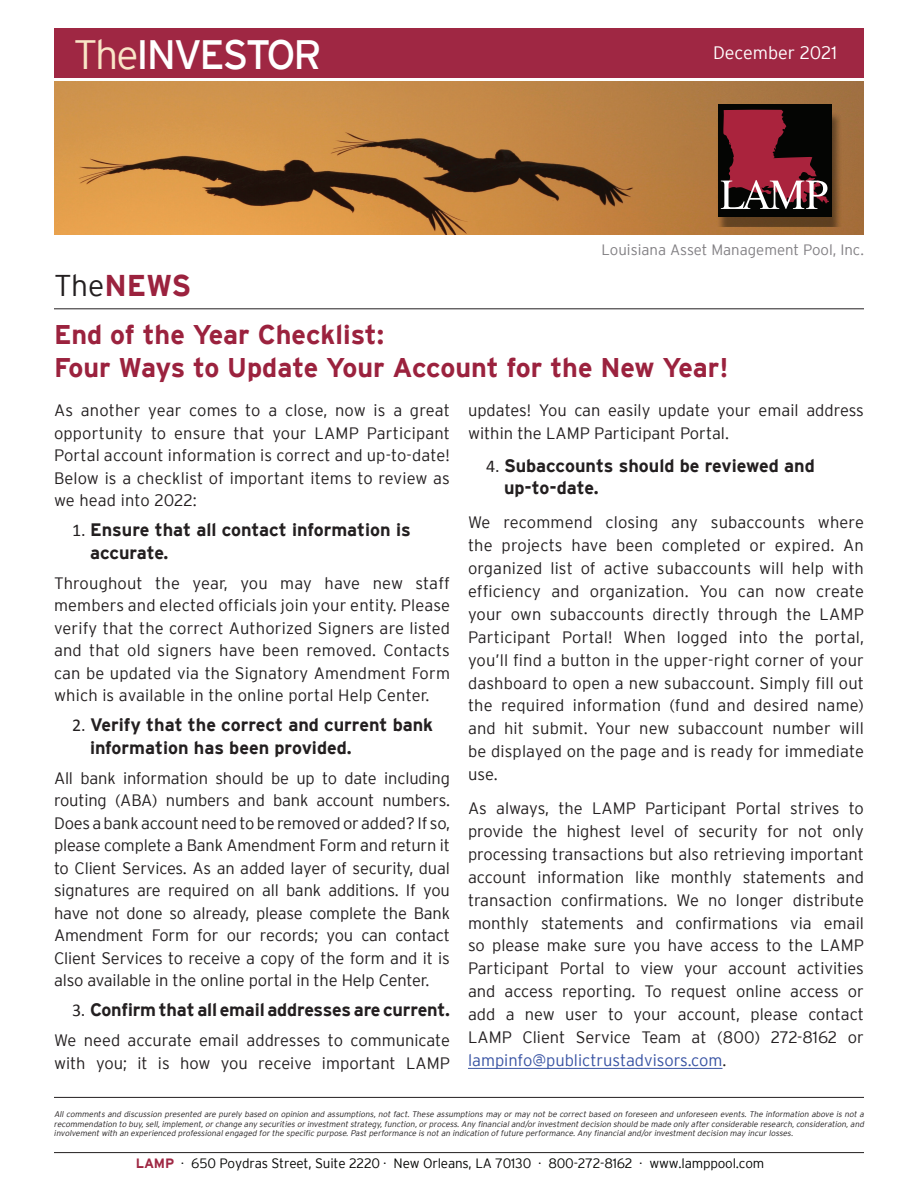
<style>
.page{position:relative;width:918px;height:1188px;background:#fff}
.page>*{position:absolute;margin:0;border:0;box-sizing:border-box;transform-origin:0 0}
.t1{font:40.95px "Interstate";letter-spacing:-.06em;color:#fff}
.t2{font:700 30px "Interstate";color:#9b223e}
.t3{font:700 27px/32.4px "Interstate";color:#9b223e}
.t4{font:700 18px/22.5px "Interstate";color:#231f20}
.t5{font:300 18px "Interstate";color:#fff}
.t6{font:300 16.5px/23px "Interstate";color:#231f20;text-align:justify}
.t7{font:300 15px "Interstate";color:#817f83}
.t8{font:300 13.5px "Interstate";letter-spacing:-.015em;color:#040503}
.t9{font:italic 300 8.25px/9px "Interstate";color:#231f20;text-align:justify}
.s1{font-weight:300;color:#f9e5c7}
.s2{font-weight:300;color:#231f20}
.s3{font-family:"Calibri";font-weight:400}
.s4{color:#3853a3}
.s5{font-weight:700;color:#9f2743}
.s6{font-size:7.5px}
</style>
<div class="page">
<img style="left:54px;top:82px;width:810px;height:152px">
<div style="left:54px;top:29px;width:810px;height:49px;background:#9f2743"></div>
<div style="left:716px;top:102px;width:126px;height:125px;background:#040503;opacity:.45"></div>
<div style="left:719px;top:105px;width:113px;height:112px;background:#040503"></div>
<svg style="left:721px;top:109px;width:108px;height:100px"></svg>
<hr style="left:54px;top:308px;width:810px;height:1px;background:#231f20">
<hr style="left:54px;top:1152px;width:810px;height:1px;background:#231f20">
<hr style="left:468px;top:1068px;width:254px;height:1px;background:#3853a3">
<hr style="left:54px;top:1097px;width:810px;height:1px;background:#231f20">
<h1 class="t1" style="left:74px;top:32px;width:250px"><span class="s1">The</span>INVESTOR</h1>
<p class="t5" style="left:713px;top:43px;width:125px">December 2021</p>
<p class="t7" style="left:602px;top:241px;width:264px">Louisiana Asset Management Pool, Inc.</p>
<h2 class="t2" style="left:54px;top:269px;width:139px"><span class="s2">The</span>NEWS</h2>
<h3 class="t3" style="left:54px;top:318px;width:676px">End of the Year Checklist:<br>Four Ways to Update Your Account for the New Year!</h3>
<p class="t6" style="left:54px;top:399px;width:398px;line-height:22.5px">As another year comes to a close, now is a great opportunity to ensure that your LAMP Participant Portal account information is correct and up-to-date!<br>Below is a checklist of important items to review as we head into 2022:</p>
<p class="t4" style="left:90px;top:519px;width:322px;text-indent:-18px"><span class="s3">1.</span> Ensure that all contact information is accurate.</p>
<p class="t6" style="left:54px;top:572px;width:398px;line-height:22.5px">Throughout the year, you may have new staff members and elected officials join your entity. Please verify that the correct Authorized Signers are listed and that old signers have been removed. Contacts can be updated via the Signatory Amendment Form which is available in the online portal Help Center.</p>
<p class="t4" style="left:90px;top:714px;width:345px;text-indent:-18px"><span class="s3">2.</span> Verify that the correct and current bank information has been provided.</p>
<p class="t6" style="left:54px;top:767px;width:398px;line-height:22.5px">All bank information should be up to date including routing (ABA) numbers and bank account numbers.<br>Does a bank account need to be removed or added? If so, please complete a Bank Amendment Form and return it to Client Services. As an added layer of security, dual signatures are required on all bank additions. If you have not done so already, please complete the Bank Amendment Form for our records; you can contact Client Services to receive a copy of the form and it is also available in the online portal in the Help Center.</p>
<p class="t4" style="left:72px;top:999px;width:379px"><span class="s3">3.</span> Confirm that all email addresses are current.</p>
<p class="t6" style="left:54px;top:1029px;width:398px;line-height:22.5px">We need accurate email addresses to communicate with you; it is how you receive important LAMP</p>
<p class="t6" style="left:468px;top:399px;width:397px;line-height:22.5px">updates! You can easily update your email address within the LAMP Participant Portal.</p>
<p class="t4" style="left:504px;top:454px;width:312px;text-indent:-18px"><span class="s3">4.</span> Subaccounts should be reviewed and up-to-date.</p>
<p class="t6" style="left:468px;top:510px;width:398px">We recommend closing any subaccounts where the projects have been completed or expired. An organized list of active subaccounts will help with efficiency and organization. You can now create your own subaccounts directly through the LAMP Participant Portal! When logged into the portal, you’ll find a button in the upper-right corner of your dashboard to open a new subaccount. Simply fill out the required information (fund and desired name) and hit submit. Your new subaccount number will be displayed on the page and is ready for immediate use.</p>
<p class="t6" style="left:468px;top:796px;width:398px">As always, the LAMP Participant Portal strives to provide the highest level of security for not only processing transactions but also retrieving important account information like monthly statements and transaction confirmations. We no longer distribute monthly statements and confirmations via email so please make sure you have access to the LAMP Participant Portal to view your account activities and access reporting. To request online access or add a new user to your account, please contact LAMP Client Service Team at (800) 272-8162 or <span class="s4">lampinfo@publictrustadvisors.com</span>.</p>
<p class="t9" style="left:54px;top:1110px;width:813px">All comments and discussion presented are purely based on opinion and assumptions, not fact. These assumptions may or may not be correct based on foreseen and unforeseen events. The information above is not a recommendation to buy,sell,implement,or change any securities or investment strategy,function,or process.Any financialand/or investment decision should be made only after considerable research,consideration,and involvement with an experienced professional engaged for the specific purpose. Past performance is not an indication of future performance. Any financial and/or investment decision may incur losses.</p>
<p class="t8" style="left:136px;top:1156px;width:630px"><span class="s5">LAMP</span> <span class="s6">•</span> 650 Poydras Street, Suite 2220 <span class="s6">•</span> New Orleans, LA 70130 <span class="s6">•</span> 800-272-8162 <span class="s6">•</span> www.lamppool.com</p>
</div>
